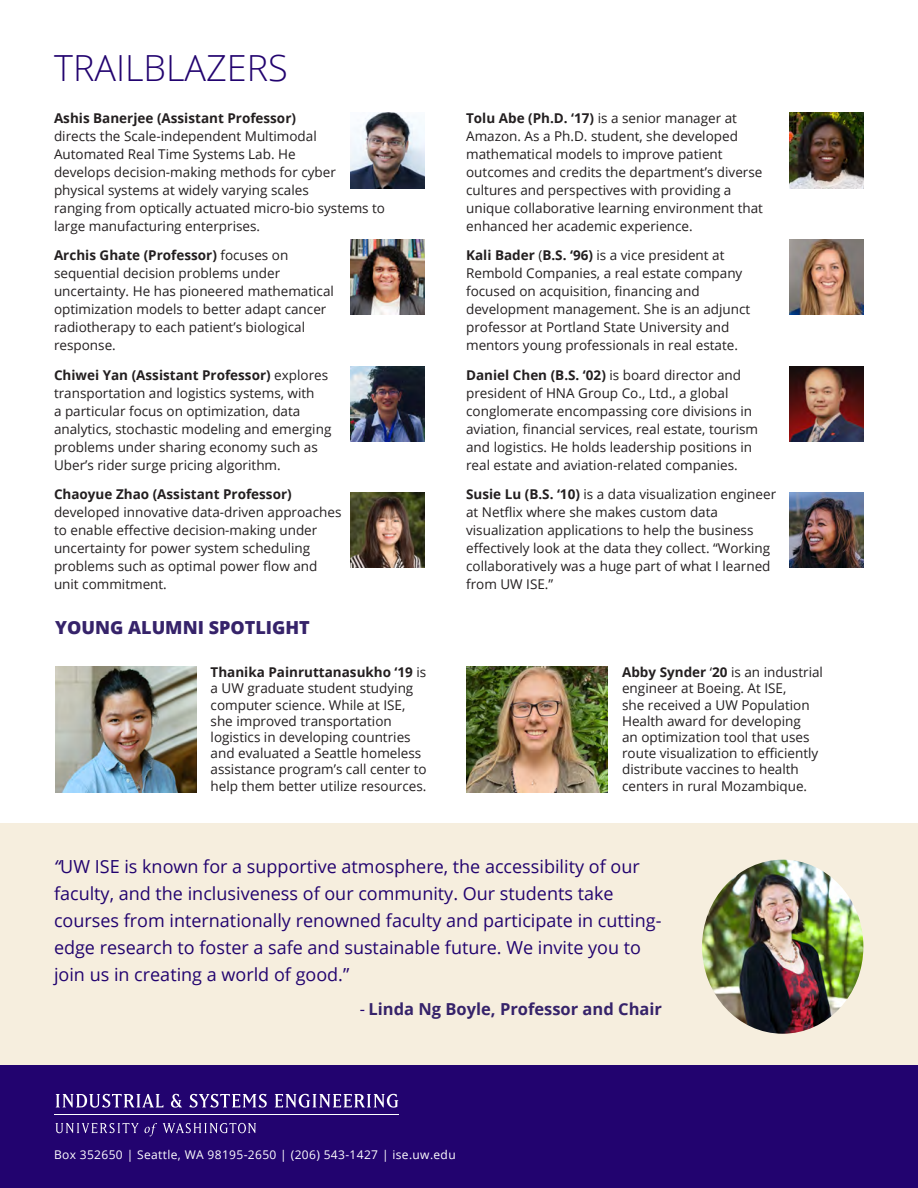
<style>
.page{position:relative;width:918px;height:1188px;background:#fff}
.page>*{position:absolute;margin:0;border:0;box-sizing:border-box;transform-origin:0 0}
.t1{font:300 36px "Open Sans";color:#22036f}
.t2{font:18px/27px "Open Sans";color:#22036f}
.t3{font:800 18px "Open Sans";color:#36236a}
.t4{font:700 16.5px "Open Sans";color:#36236a}
.t5{font:13.5px/18px "Open Sans";color:#231f20}
.t6{font:12px "Open Sans";letter-spacing:.03em;color:#fff}
.s1{font-weight:700}
.s2{font-style:italic}
.s3{font-weight:400;color:#22036f}
</style>
<div class="page">
<div style="left:0;top:824px;width:918px;height:262px;background:#f6eede"></div>
<div style="left:0;top:1065px;width:918px;height:123px;background:#22036f"></div>
<img style="left:351px;top:113px;width:73px;height:75px">
<img style="left:351px;top:366px;width:73px;height:75px">
<img style="left:351px;top:240px;width:73px;height:75px">
<img style="left:351px;top:492px;width:73px;height:76px">
<img style="left:789px;top:492px;width:74px;height:75px">
<img style="left:789px;top:366px;width:74px;height:75px">
<img style="left:789px;top:240px;width:74px;height:75px">
<img style="left:789px;top:113px;width:74px;height:75px">
<svg style="left:55px;top:1123px;width:201px;height:13px"></svg>
<hr style="left:54px;top:1115px;width:344px;height:1px;background:#fff">
<svg style="left:171px;top:1094px;width:11px;height:14px"></svg>
<svg style="left:189px;top:1094px;width:78px;height:14px"></svg>
<svg style="left:56px;top:1094px;width:107px;height:14px"></svg>
<svg style="left:275px;top:1094px;width:124px;height:14px"></svg>
<img style="left:702px;top:860px;width:161px;height:174px">
<img style="left:466px;top:667px;width:142px;height:125px">
<img style="left:55px;top:667px;width:142px;height:125px">
<p class="t1" style="left:54px;top:44px;width:235px">TRAILBLAZERS</p>
<p class="t5" style="left:54px;top:109px;width:333px"><span class="s1">Ashis Banerjee (Assistant Professor)<br></span>directs the Scale-independent Multimodal Automated Real Time Systems Lab. He<br>develops decision-making methods for cyber physical systems at widely varying scales<br>ranging from optically actuated micro-bio systems to large manufacturing enterprises.</p>
<p class="t5" style="left:54px;top:246px;width:281px"><span class="s1">Archis Ghate (Professor)</span> focuses on sequential decision problems under uncertainty. He has pioneered mathematical optimization models to better adapt cancer radiotherapy to each patient’s biological response.</p>
<p class="t5" style="left:54px;top:365px;width:279px"><span class="s1">Chiwei Yan (Assistant Professor)</span> explores transportation and logistics systems, with<br>a particular focus on optimization, data analytics, stochastic modeling and emerging problems under sharing economy such as Uber’s rider surge pricing algorithm.</p>
<p class="t5" style="left:54px;top:485px;width:289px"><span class="s1">Chaoyue Zhao (Assistant Professor) </span>developed innovative data-driven approaches to enable effective decision-making under uncertainty for power system scheduling problems such as optimal power flow and unit commitment.</p>
<p class="t5" style="left:466px;top:109px;width:298px"><span class="s1">Tolu Abe (Ph.D. ‘17)</span> is a senior manager at Amazon. As a Ph.D. student, she developed mathematical models to improve patient outcomes and credits the department’s diverse cultures and perspectives with providing a unique collaborative learning environment that enhanced her academic experience.</p>
<p class="t5" style="left:466px;top:246px;width:286px"><span class="s1">Kali Bader</span> (<span class="s1">B.S. ‘96)</span> is a vice president at Rembold Companies, a real estate company focused on acquisition, financing and development management. She is an adjunct professor at Portland State University and mentors young professionals in real estate.</p>
<p class="t5" style="left:466px;top:365px;width:294px"><span class="s1">Daniel Chen (B.S. ‘02)</span> is board director and president of HNA Group Co., Ltd., a global conglomerate encompassing core divisions in aviation, financial services, real estate, tourism and logistics. He holds leadership positions in real estate and aviation-related companies.</p>
<p class="t5" style="left:466px;top:485px;width:312px"><span class="s1">Susie Lu (B.S. ‘10)</span> is a data visualization engineer at Netflix where she makes custom data visualization applications to help the business effectively look at the data they collect. “Working collaboratively was a huge part of what I learned from UW ISE.”</p>
<p class="t3" style="left:55px;top:614px;width:256px">YOUNG ALUMNI SPOTLIGHT</p>
<p class="t5" style="left:211px;top:664px;width:218px;line-height:16.2px"><span class="s1">Thanika Painruttanasukho ‘19</span> is a UW graduate student studying computer science. While at ISE, she improved transportation logistics in developing countries and evaluated a Seattle homeless assistance program’s call center to help them better utilize resources.</p>
<p class="t5" style="left:622px;top:664px;width:202px;line-height:16.2px"><span class="s1">Abby Synder</span> ‘<span class="s1">20</span> is an industrial engineer at Boeing. At ISE,<br>she received a UW Population<br>Health award for developing<br>an optimization tool that uses route visualization to efficiently distribute vaccines to health centers in rural Mozambique.</p>
<p class="t2" style="left:54px;top:853px;width:609px"><span class="s2">“</span>UW ISE is known for a supportive atmosphere, the accessibility of our faculty, and the inclusiveness of our community. Our students take courses from internationally renowned faculty and participate in cutting&shy;edge research to foster a safe and sustainable future. We invite you to join us in creating a world of good.”</p>
<p class="t4" style="left:360px;top:998px;width:304px"><span class="s3">-</span> Linda Ng Boyle, Professor and Chair</p>
<p class="t6" style="left:54px;top:1147px;width:403px">Box 352650 | Seattle, WA 98195-2650 | (206) 543-1427 | ise.uw.edu</p>
</div>
